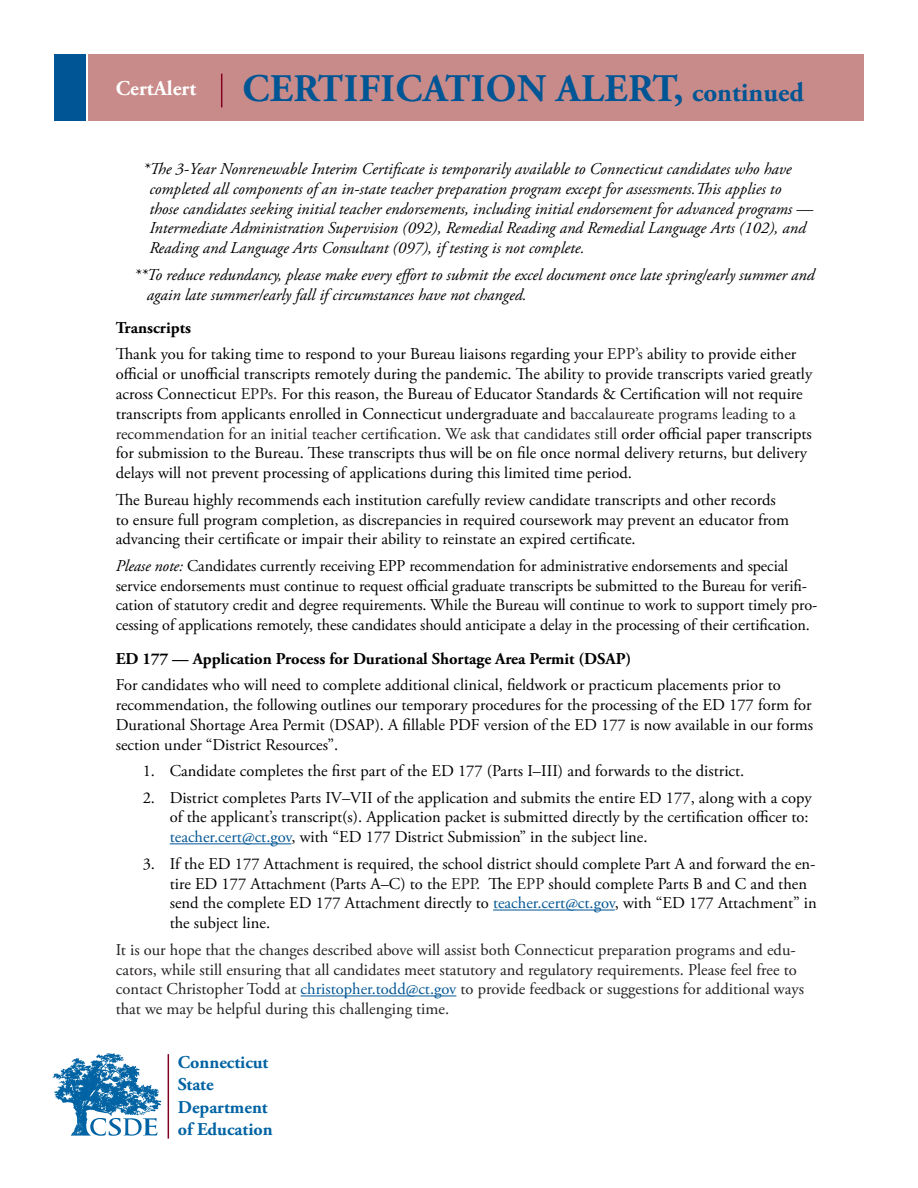
<style>
.page{position:relative;width:918px;height:1188px;background:#fff}
.page>*{position:absolute;margin:0;border:0;box-sizing:border-box;transform-origin:0 0}
.t1{font:700 39px "Adobe Garamond Pro";letter-spacing:.015em;color:#005594}
.t2{font:700 21px "Adobe Garamond Pro";color:#fff}
.t3{font:700 18px "Adobe Garamond Pro";color:#0163a3}
.No_Spacing{font:16.5px/19.8px "Adobe Garamond Pro";color:#000}
.Body{font:italic 16.5px/19.8px "Adobe Garamond Pro";color:#000}
.t4{font:16.5px/19.8px "Adobe Garamond Pro";color:#231f20}
.No_Spacing-2{font:700 16.5px "Adobe Garamond Pro";color:#000}
.s1{font-size:27px}
.s2{color:#231f20}
.s3{font-style:italic}
.s4{color:#005594}
</style>
<div class="page">
<div style="left:89px;top:54px;width:775px;height:66px;background:#c98b8a"></div>
<div style="left:54px;top:54px;width:31px;height:66px;background:#005594"></div>
<hr style="left:221px;top:74px;width:1px;height:33px;background:#820123">
<svg style="left:53px;top:1053px;width:108px;height:83px"></svg>
<hr style="left:168px;top:1054px;width:1px;height:85px;background:#820123">
<hr style="left:170px;top:843px;width:121px;height:1px;background:#005594">
<hr style="left:493px;top:910px;width:122px;height:1px;background:#005594">
<hr style="left:301px;top:996px;width:155px;height:1px;background:#005594">
<p class="t2" style="left:116px;top:77px;width:82px">CertAlert</p>
<p class="t1" style="left:242px;top:66px;width:563px">CERTIFICATION ALERT, <span class="s1">continued</span></p>
<p class="Body" style="left:149px;top:159px;width:665px;text-indent:-7px">*The 3-Year Nonrenewable Interim Certificate is temporarily available to Connecticut candidates who have completed all components of an in-state teacher preparation program except for assessments.This applies to those candidates seeking initial teacher endorsements, including initial endorsement for advanced programs — Intermediate Administration Supervision (092), Remedial Reading and Remedial Language Arts (102), and Reading and Language Arts Consultant (097), if testing is not complete.</p>
<p class="Body" style="left:147px;top:265px;width:669px;text-indent:-13px">**To reduce redundancy, please make every effort to submit the excel document once late spring/early summer and again late summer/early fall if circumstances have not changed.</p>
<p class="No_Spacing-2" style="left:116px;top:318px;width:77px">Transcripts</p>
<p class="No_Spacing" style="left:116px;top:345px;width:698px">Thank you for taking time to respond to your Bureau liaisons regarding your <span class="s2">EPP’s</span> ability to provide either official or unofficial transcripts remotely during the pandemic. The ability to provide transcripts varied greatly across Connecticut <span class="s2">EPPs.</span> For this reason, the Bureau of Educator Standards &amp; Certification will not require transcripts from applicants enrolled in Connecticut undergraduate and <span class="s2">baccalaureate programs leading to a recommendation for an initial teacher certification. We ask that candidates still</span> order official paper transcripts for submission to the Bureau. These transcripts thus will be on file once normal delivery returns, but delivery delays will not prevent processing of applications during this limited time period.</p>
<p class="No_Spacing" style="left:116px;top:490px;width:675px">The Bureau highly recommends each institution carefully review candidate transcripts and other records to ensure full program completion, as discrepancies in required coursework may prevent an educator from advancing their certificate or impair their ability to reinstate an expired certificate.</p>
<p class="No_Spacing" style="left:116px;top:556px;width:703px"><span class="s3">Please note:</span> Candidates currently receiving EPP recommendation for administrative endorsements and special service endorsements must continue to request official graduate transcripts be submitted to the Bureau for verifi&shy;cation of statutory credit and degree requirements. While the Bureau will continue to work to support timely pro&shy;cessing of applications remotely, these candidates should anticipate a delay in the processing of their certification.</p>
<p class="No_Spacing-2" style="left:116px;top:649px;width:517px">ED 177 — Application Process for Durational Shortage Area Permit (DSAP)</p>
<p class="No_Spacing" style="left:116px;top:676px;width:699px">For candidates who will need to complete additional clinical, fieldwork or practicum placements prior to recommendation, the following outlines our temporary procedures for the processing of the ED 177 form for Durational Shortage Area Permit (DSAP). A fillable PDF version of the ED 177 is now available in our forms section under “District Resources”.</p>
<p class="No_Spacing" style="left:143px;top:762px;width:603px">1. Candidate completes the first part of the ED 177 (Parts I–III) and forwards to the district.</p>
<p class="No_Spacing" style="left:143px;top:788px;width:670px;text-align:right">2. District completes Parts IV–VII of the application and submits the entire ED 177, along with a copy of the applicant’s transcript(s). Application packet is submitted directly by the certification officer to:</p>
<p class="No_Spacing" style="left:170px;top:854px;width:649px;text-indent:-27px">3. If the ED 177 Attachment is required, the school district should complete Part A and forward the en&shy;tire ED 177 Attachment (Parts A–C) to the <span class="s2">EPP.</span> The <span class="s2">EPP</span> should complete Parts B and C and then send the complete ED 177 Attachment directly to <span class="s4">teacher.cert@ct.gov</span>, with “ED 177 Attachment” in the subject line.</p>
<p class="t4" style="left:116px;top:940px;width:690px">It is our hope that the changes described above will assist both Connecticut preparation programs and edu&shy;cators, while still ensuring that all candidates meet statutory and regulatory requirements. Please feel free to contact Christopher Todd at <span class="s4">christopher.todd@ct.gov</span> to provide feedback or suggestions for additional ways that we may be helpful during this challenging time.</p>
<p class="t3" style="left:178px;top:1052px;width:92px">Connecticut</p>
<p class="t3" style="left:178px;top:1074px;width:37px">State</p>
<p class="t3" style="left:178px;top:1097px;width:91px">Department</p>
<p class="t3" style="left:178px;top:1119px;width:96px">of Education</p>
<p class="No_Spacing" style="left:170px;top:828px;width:479px"><span class="s4">teacher.cert@ct.gov</span>, with “ED 177 District Submission” in the subject line.</p>
</div>
